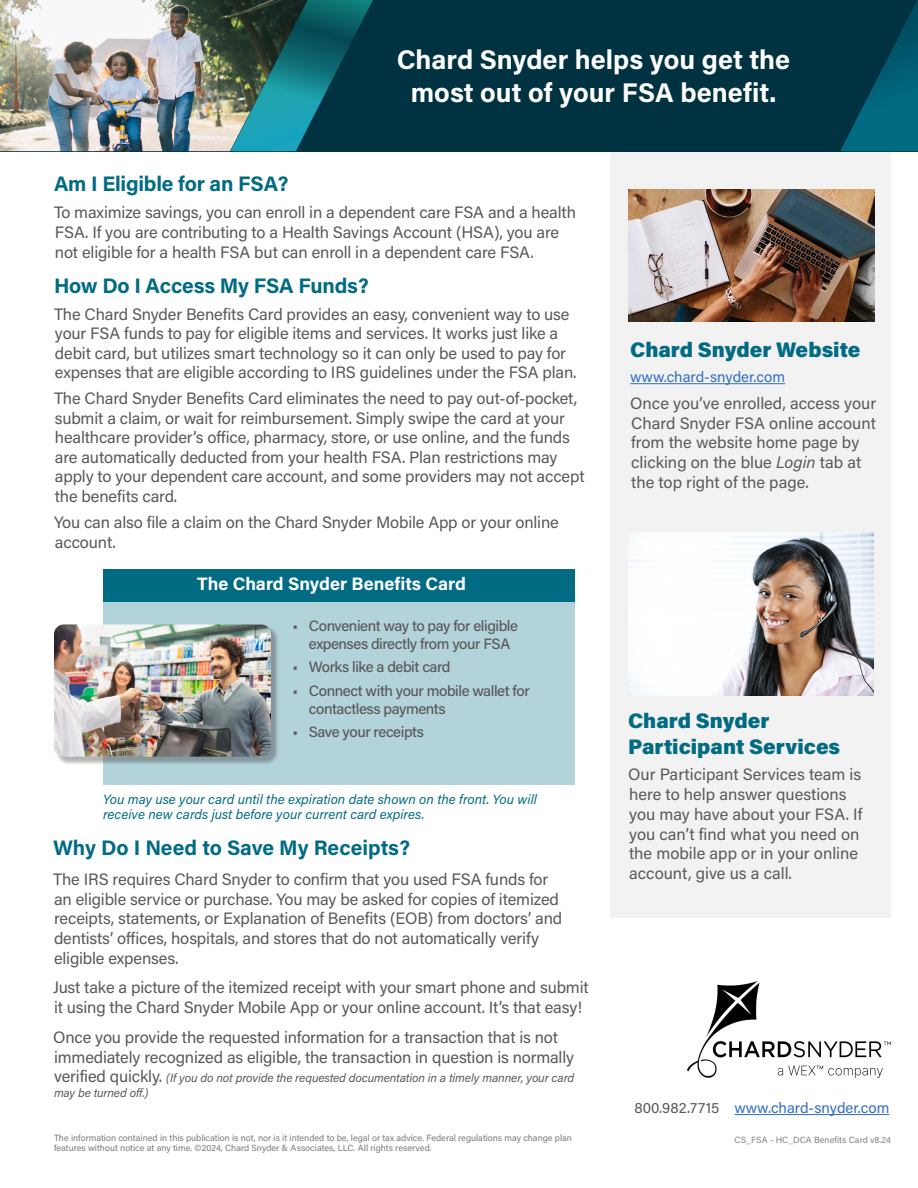
<style>
.page{position:relative;width:918px;height:1188px;background:#fff}
.page>*{position:absolute;margin:0;border:0;box-sizing:border-box;transform-origin:0 0}
.Headline_Subhead{font:700 27px "Acumin Pro";color:#fff}
.Text{font:700 21px "Acumin Pro";letter-spacing:-.01em;color:#026b84}
.Green_Headline_2{font:900 21px/25.2px "Acumin Pro";color:#026b84}
.t1{font:700 18px "Acumin Pro";color:#fff}
.Text-2{font:16.5px/19.8px "Acumin Pro";letter-spacing:-.01em;color:#595959}
.t2{font:500 15px/18px "Acumin Pro";letter-spacing:-.03em;color:#595959;text-align:center}
.Green_Headline_2-2{font:15px "Acumin Pro";color:#316ec4}
.t3{font:italic 13.5px/15px "Acumin Pro";color:#026b84}
.Text-3{font:italic 12px/15px "Acumin Pro";letter-spacing:-.01em;color:#595959}
.Text_notes{font:9px/10.5px "Acumin Pro";color:#7a7a7a}
.t4{font:9px "Acumin Pro";color:#808285}
.s1{font-style:normal;font-size:16.5px}
.s2{font-style:italic}
.s3{color:#595959}
</style>
<div class="page">
<div style="left:611px;top:135px;width:280px;height:783px;background:#f2f2f2"></div>
<div style="left:0;top:0;width:918px;height:151px;background:#003241"></div>
<img style="left:0;top:0;width:231px;height:151px">
<div style="left:104px;top:570px;width:471px;height:215px;background:#b3d3da"></div>
<div style="left:103px;top:569px;width:472px;height:33px;background:#026b84"></div>
<div style="left:55px;top:626px;width:224px;height:139px;background:#231f20;opacity:.33"></div>
<img style="left:54px;top:624px;width:217px;height:133px">
<img style="left:628px;top:190px;width:246px;height:132px">
<hr style="left:630px;top:383px;width:155px;height:1px;background:#316ec4">
<img style="left:628px;top:533px;width:245px;height:162px">
<hr style="left:735px;top:1114px;width:154px;height:1px;background:#316ec4">
<svg style="left:840px;top:0;width:78px;height:151px"></svg>
<svg style="left:231px;top:0;width:142px;height:151px"></svg>
<img style="left:688px;top:981px;width:202px;height:96px">
<p class="Headline_Subhead" style="left:397px;top:41px;width:395px">Chard Snyder helps you get the</p>
<p class="Headline_Subhead" style="left:411px;top:73px;width:367px">most out of your FSA benefit.</p>
<p class="Text" style="left:54px;top:169px;width:236px">Am I Eligible for an FSA?</p>
<p class="Text-2" style="left:54px;top:202px;width:524px">To maximize savings, you can enroll in a dependent care FSA and a health<br>FSA. If you are contributing to a Health Savings Account (HSA), you are not eligible for a health FSA but can enroll in a dependent care FSA.</p>
<p class="Text" style="left:54px;top:271px;width:316px">How Do I Access My FSA Funds?</p>
<p class="Text-2" style="left:54px;top:304px;width:524px">The Chard Snyder Benefits Card provides an easy, convenient way to use your FSA funds to pay for eligible items and services. It works just like a debit card, but utilizes smart technology so it can only be used to pay for expenses that are eligible according to IRS guidelines under the FSA plan.</p>
<p class="Text-2" style="left:54px;top:388px;width:532px">The Chard Snyder Benefits Card eliminates the need to pay out-of-pocket, submit a claim, or wait for reimbursement. Simply swipe the card at your healthcare provider’s office, pharmacy, store, or use online, and the funds are automatically deducted from your health FSA. Plan restrictions may apply to your dependent care account, and some providers may not accept the benefits card.</p>
<p class="Text-2" style="left:54px;top:512px;width:506px">You can also file a claim on the Chard Snyder Mobile App or your online account.</p>
<p class="t1" style="left:197px;top:571px;width:270px">The Chard Snyder Benefits Card</p>
<p class="t2" style="left:293px;top:616px;width:227px">• Convenient way to pay for eligible expenses directly from your FSA</p>
<p class="t2" style="left:293px;top:657px;width:160px">• Works like a debit card</p>
<p class="t2" style="left:309px;top:681px;width:222px;text-align:left;text-indent:-16px">• Connect with your mobile wallet for contactless payments</p>
<p class="t2" style="left:293px;top:722px;width:133px">• Save your receipts</p>
<p class="t3" style="left:103px;top:791px;width:435px">You may use your card until the expiration date shown on the front. You will receive new cards just before your current card expires.</p>
<p class="Text" style="left:53px;top:833px;width:359px">Why Do I Need to Save My Receipts?</p>
<p class="Text-2" style="left:53px;top:868px;width:511px">The IRS requires Chard Snyder to confirm that you used FSA funds for an eligible service or purchase. You may be asked for copies of itemized receipts, statements, or Explanation of Benefits (EOB) from doctors’ and dentists’ offices, hospitals, and stores that do not automatically verify eligible expenses.</p>
<p class="Text-2" style="left:53px;top:977px;width:537px">Just take a picture of the itemized receipt with your smart phone and submit it using the Chard Snyder Mobile App or your online account. It’s that easy!</p>
<p class="Text-2" style="left:53px;top:1026px;width:523px">Once you provide the requested information for a transaction that is not immediately recognized as eligible, the transaction in question is normally</p>
<p class="Text-3" style="left:54px;top:1070px;width:522px"><span class="s1">verified quickly.</span> (If you do not provide the requested documentation in a timely manner, your card may be turned off.)</p>
<p class="Text_notes" style="left:54px;top:1132px;width:519px">The information contained in this publication is not, nor is it intended to be, legal or tax advice. Federal regulations may change plan features without notice at any time. ©2024, Chard Snyder &amp; Associates, LLC. All rights reserved.</p>
<p class="Green_Headline_2" style="left:630px;top:336px;width:232px">Chard Snyder Website</p>
<p class="Green_Headline_2-2" style="left:630px;top:367px;width:156px">www.chard-snyder.com</p>
<p class="Text-2" style="left:630px;top:392px;width:248px">Once you’ve enrolled, access your<br>Chard Snyder FSA online account from the website home page by clicking on the blue <span class="s2">Login</span> tab at the top right of the page.</p>
<p class="Green_Headline_2" style="left:628px;top:707px;width:214px">Chard Snyder<br>Participant Services</p>
<p class="Text-2" style="left:628px;top:764px;width:236px">Our Participant Services team is here to help answer questions you may have about your FSA. If you can’t find what you need on the mobile app or in your online account, give us a call.</p>
<p class="Green_Headline_2-2" style="left:634px;top:1097px;width:256px"><span class="s3">800.982.7715</span> www.chard-snyder.com</p>
<p class="t4" style="left:735px;top:1134px;width:158px">CS_FSA - HC_DCA Benefits Card v8.24</p>
</div>
